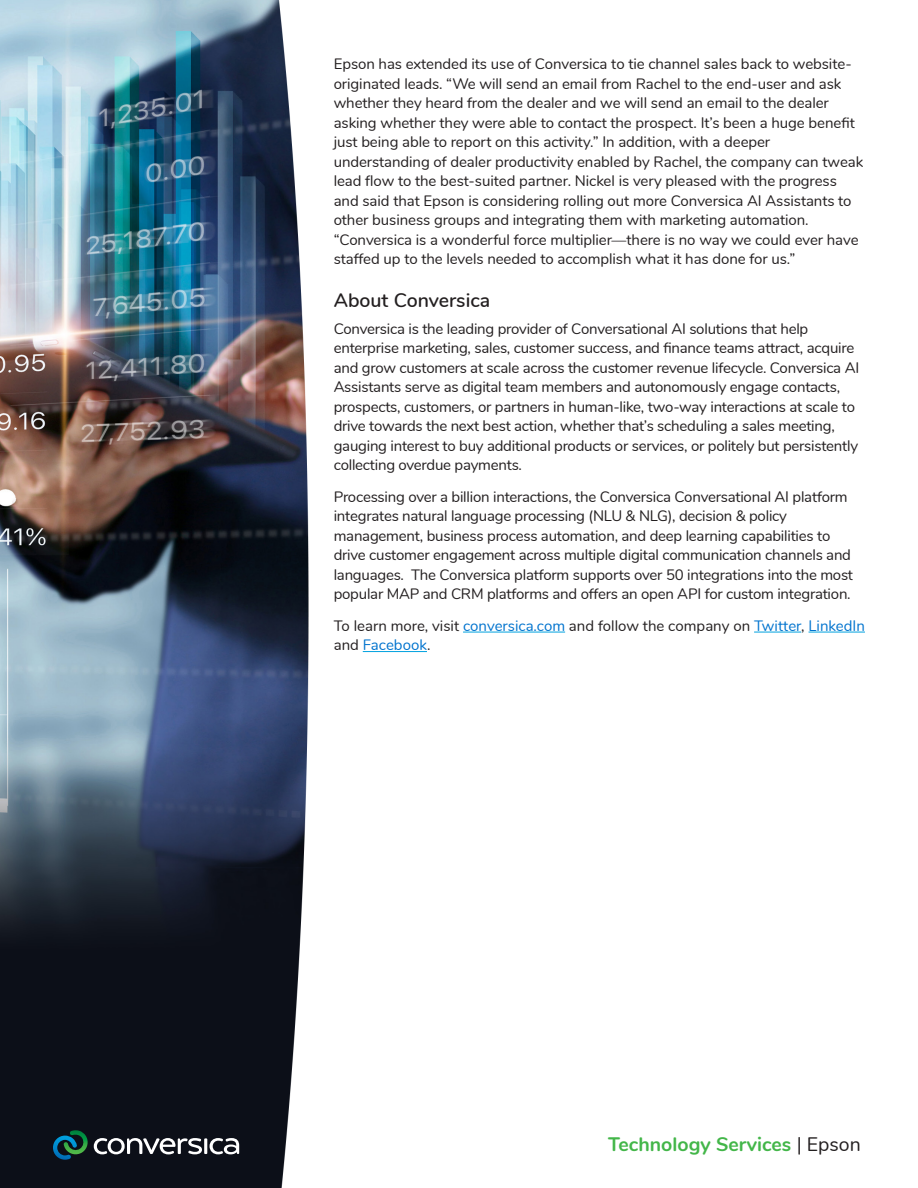
<style>
.page{position:relative;width:918px;height:1188px;background:#fff}
.page>*{position:absolute;margin:0;border:0;box-sizing:border-box;transform-origin:0 0}
.t1{font:700 19.5px "Nunito";color:#43b649}
.Subhead{font:600 19.5px "Nunito";color:#231f20}
.bodytext{font:15px/19.5px "Nunito";letter-spacing:-.015em;color:#231f20}
.s1{color:#0073ce}
.s2{font-weight:400;color:#231f20}
</style>
<div class="page">
<img style="left:0;top:0;width:309px;height:1188px">
<hr style="left:463px;top:632px;width:102px;height:1px;background:#00a2df">
<hr style="left:754px;top:632px;width:47px;height:1px;background:#00a2df">
<hr style="left:809px;top:632px;width:56px;height:1px;background:#00a2df">
<hr style="left:363px;top:651px;width:64px;height:1px;background:#00a2df">
<svg style="left:53px;top:1130px;width:149px;height:30px"></svg>
<hr style="left:204px;top:1138px;width:3px;height:16px;background:#fff">
<svg style="left:210px;top:1138px;width:29px;height:16px"></svg>
<p class="bodytext" style="left:334px;top:53px;width:531px">Epson has extended its use of Conversica to tie channel sales back to website&shy;originated leads. “We will send an email from Rachel to the end-user and ask whether they heard from the dealer and we will send an email to the dealer asking whether they were able to contact the prospect. It’s been a huge benefit just being able to report on this activity.” In addition, with a deeper understanding of dealer productivity enabled by Rachel, the company can tweak lead flow to the best-suited partner. Nickel is very pleased with the progress and said that Epson is considering rolling out more Conversica AI Assistants to other business groups and integrating them with marketing automation. “Conversica is a wonderful force multiplier—there is no way we could ever have staffed up to the levels needed to accomplish what it has done for us.”</p>
<p class="Subhead" style="left:334px;top:286px;width:158px">About Conversica</p>
<p class="bodytext" style="left:334px;top:318px;width:527px">Conversica is the leading provider of Conversational AI solutions that help enterprise marketing, sales, customer success, and finance teams attract, acquire and grow customers at scale across the customer revenue lifecycle. Conversica AI Assistants serve as digital team members and autonomously engage contacts, prospects, customers, or partners in human-like, two-way interactions at scale to drive towards the next best action, whether that’s scheduling a sales meeting, gauging interest to buy additional products or services, or politely but persistently collecting overdue payments.</p>
<p class="bodytext" style="left:334px;top:486px;width:521px">Processing over a billion interactions, the Conversica Conversational AI platform integrates natural language processing (NLU &amp; NLG), decision &amp; policy management, business process automation, and deep learning capabilities to drive customer engagement across multiple digital communication channels and languages. The Conversica platform supports over 50 integrations into the most popular MAP and CRM platforms and offers an open API for custom integration.</p>
<p class="bodytext" style="left:334px;top:615px;width:533px">To learn more, visit <span class="s1">conversica.com</span> and follow the company on <span class="s1">Twitter</span>, <span class="s1">LinkedIn </span>and <span class="s1">Facebook</span>.</p>
<h1 class="t1" style="left:608px;top:1130px;width:254px">Technology Services <span class="s2">| Epson</span></h1>
</div>
